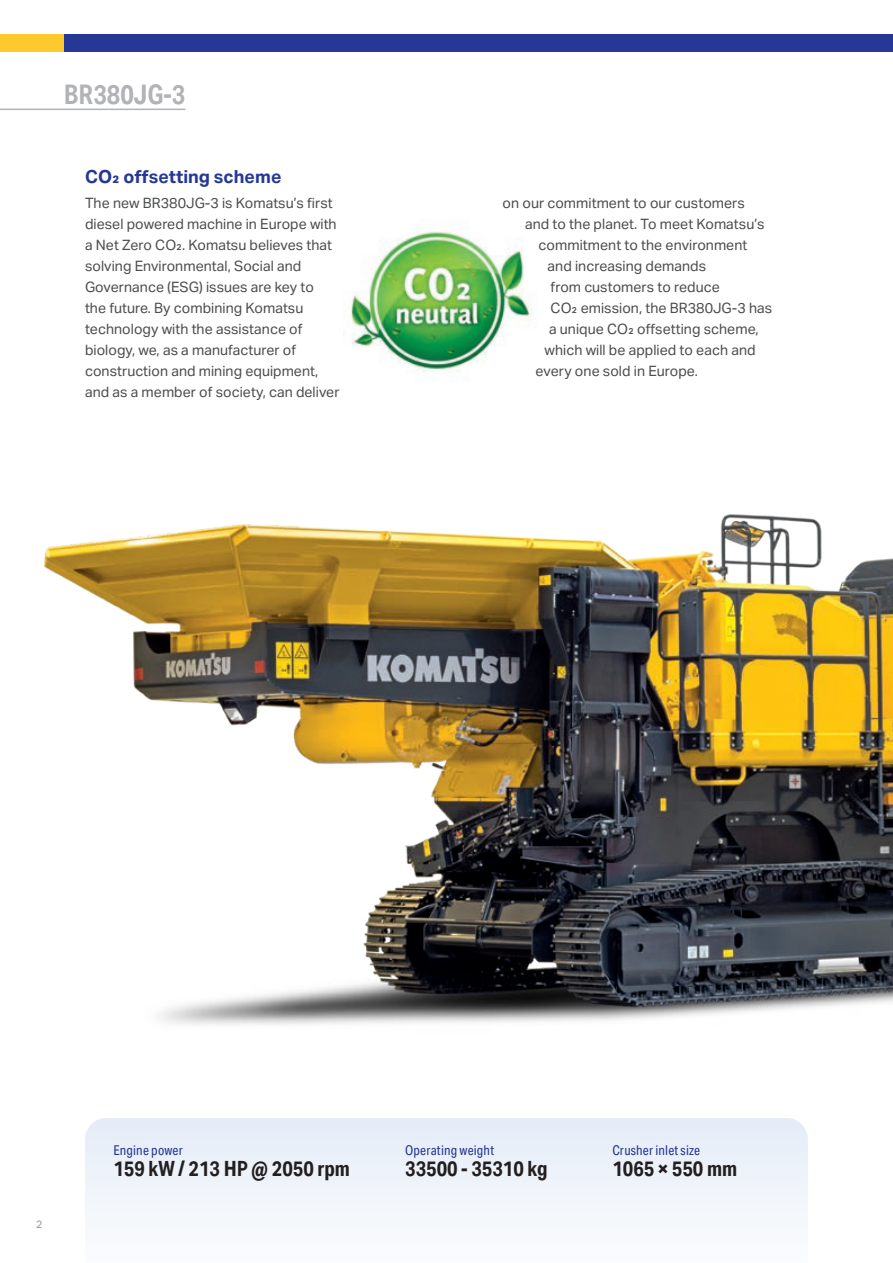
<style>
.page{position:relative;width:893px;height:1263px;background:#fff}
.page>*{position:absolute;margin:0;border:0;box-sizing:border-box;transform-origin:0 0}
.t1{font:700 27px "Aktiv Grotesk Cd";color:#b2b3b7}
.t2{font:700 21px "Aktiv Grotesk Cd";color:#231f20}
.t3{font:700 18px "Aktiv Grotesk";color:#263895}
.t4{font:14.25px/21px "Aktiv Grotesk";color:#4b4c4d}
.t5{font:13.5px "Aktiv Grotesk Cd";letter-spacing:.015em;color:#263895}
.t6{font:10.5px "Aktiv Grotesk";color:#939598}
</style>
<div class="page">
<div style="left:85px;top:1118px;width:723px;height:104px;background:#edf3f9"></div>
<img style="left:343px;top:231px;width:188px;height:141px">
<img style="left:43px;top:514px;width:850px;height:511px">
<hr style="left:0;top:109px;width:185px;height:1px;background:#b2b3b7">
<div style="left:0;top:34px;width:143px;height:17px;background:#fec92d"></div>
<div style="left:64px;top:34px;width:829px;height:17px;background:#263895"></div>
<h1 class="t1" style="left:64px;top:79px;width:123px">BR380JG-3</h1>
<p class="t3" style="left:85px;top:166px;width:198px">CO2 offsetting scheme</p>
<p class="t4" style="left:85px;top:193px;width:256px">The new BR380JG-3 is Komatsu’s first diesel powered machine in Europe with a Net Zero CO2. Komatsu believes that solving Environmental, Social and Governance (ESG) issues are key to<br>the future. By combining Komatsu technology with the assistance of biology, we, as a manufacturer of construction and mining equipment, and as a member of society, can deliver</p>
<p class="t4" style="left:503px;top:193px;width:244px">on our commitment to our customers</p>
<p class="t4" style="left:525px;top:214px;width:241px">and to the planet. To meet Komatsu’s</p>
<p class="t4" style="left:539px;top:235px;width:210px">commitment to the environment</p>
<p class="t4" style="left:548px;top:256px;width:160px">and increasing demands</p>
<p class="t4" style="left:551px;top:277px;width:171px">from customers to reduce</p>
<p class="t4" style="left:551px;top:298px;width:223px">CO2 emission, the BR380JG-3 has</p>
<p class="t4" style="left:549px;top:319px;width:211px">a unique CO2 offsetting scheme,</p>
<p class="t4" style="left:545px;top:340px;width:212px">which will be applied to each and</p>
<p class="t4" style="left:536px;top:361px;width:164px">every one sold in Europe.</p>
<p class="t6" style="left:36px;top:1218px;width:8px">2</p>
<p class="t5" style="left:113px;top:1142px;width:71px">Engine power</p>
<h2 class="t2" style="left:113px;top:1156px;width:238px">159 kW / 213 HP @ 2050 rpm</h2>
<p class="t5" style="left:405px;top:1142px;width:91px">Operating weight</p>
<h2 class="t2" style="left:405px;top:1156px;width:144px">33500 - 35310 kg</h2>
<p class="t5" style="left:612px;top:1142px;width:89px">Crusher inlet size</p>
<h2 class="t2" style="left:612px;top:1156px;width:126px">1065 × 550 mm</h2>
</div>
